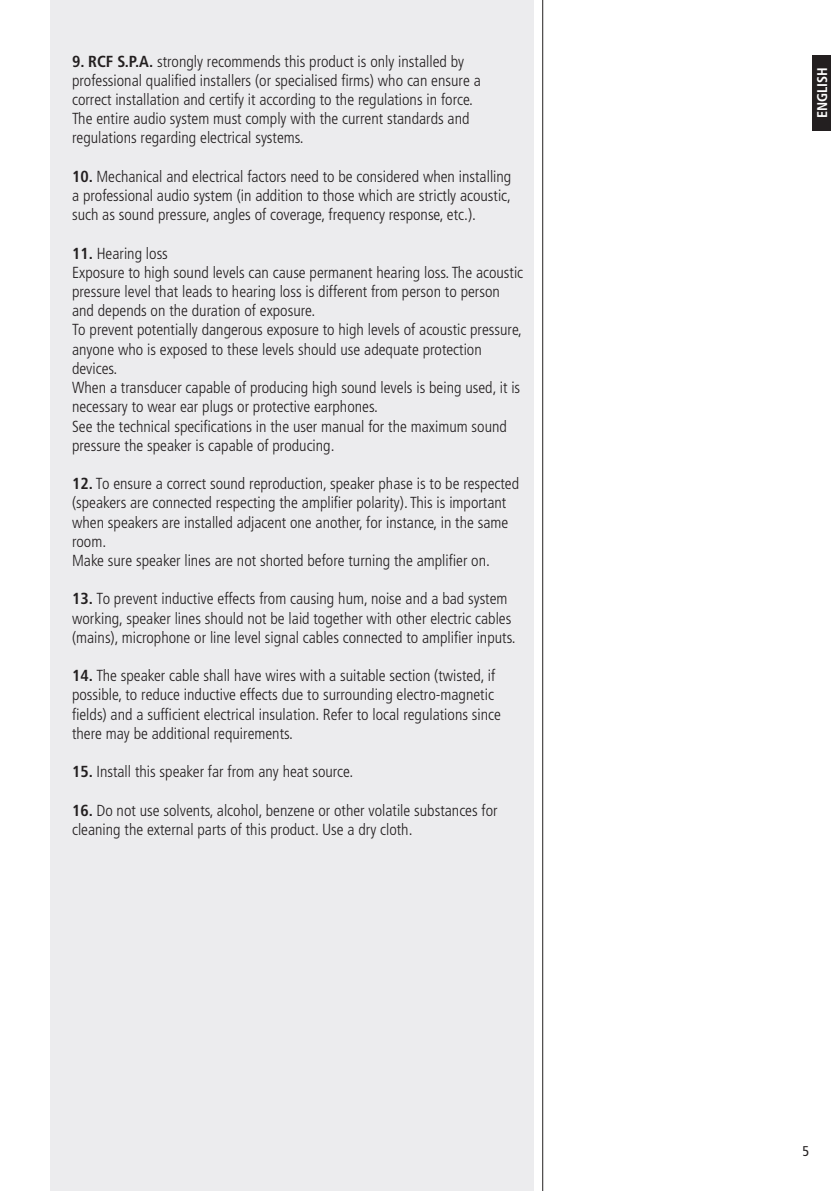
<style>
.page{position:relative;width:840px;height:1191px;background:#fff}
.page>*{position:absolute;margin:0;border:0;box-sizing:border-box;transform-origin:0 0}
.t1{font:300 condensed 16px/19.2px "Frutiger LT Std";color:#231f20}
.t2{font:700 condensed 14px "Frutiger LT Std";color:#fff}
.t3{font:condensed 14px "Frutiger LT Std";color:#231f20}
.s1{font-weight:700}
</style>
<div class="page">
<div style="left:51px;top:0;width:482px;height:1191px;background:#ececee"></div>
<hr style="left:542px;top:0;width:1px;height:1191px;background:#231f20">
<div style="left:812px;top:55px;width:18px;height:75px;background:#231f20"></div>
<p class="t1" style="left:72px;top:52px;width:410px"><span class="s1">9. RCF S.P.A.</span> strongly recommends this product is only installed by professional qualified installers (or specialised firms) who can ensure a correct installation and certify it according to the regulations in force.<br>The entire audio system must comply with the current standards and regulations regarding electrical systems.</p>
<p class="t1" style="left:72px;top:167px;width:440px;text-align:justify"><span class="s1">10.</span> Mechanical and electrical factors need to be considered when installing a professional audio system (in addition to those which are strictly acoustic, such as sound pressure, angles of coverage, frequency response, etc.).</p>
<p class="t1" style="left:72px;top:244px;width:452px"><span class="s1">11.</span> Hearing loss<br>Exposure to high sound levels can cause permanent hearing loss. The acoustic pressure level that leads to hearing loss is different from person to person and depends on the duration of exposure.<br>To prevent potentially dangerous exposure to high levels of acoustic pressure, anyone who is exposed to these levels should use adequate protection devices.<br>When a transducer capable of producing high sound levels is being used, it is necessary to wear ear plugs or protective earphones.<br>See the technical specifications in the user manual for the maximum sound pressure the speaker is capable of producing.</p>
<p class="t1" style="left:72px;top:474px;width:448px"><span class="s1">12.</span> To ensure a correct sound reproduction, speaker phase is to be respected (speakers are connected respecting the amplifier polarity). This is important when speakers are installed adjacent one another, for instance, in the same room.<br>Make sure speaker lines are not shorted before turning the amplifier on.</p>
<p class="t1" style="left:72px;top:589px;width:445px"><span class="s1">13.</span> To prevent inductive effects from causing hum, noise and a bad system working, speaker lines should not be laid together with other electric cables (mains), microphone or line level signal cables connected to amplifier inputs.</p>
<p class="t1" style="left:72px;top:666px;width:430px"><span class="s1">14.</span> The speaker cable shall have wires with a suitable section (twisted, if possible, to reduce inductive effects due to surrounding electro-magnetic fields) and a sufficient electrical insulation. Refer to local regulations since there may be additional requirements.</p>
<p class="t1" style="left:72px;top:762px;width:282px"><span class="s1">15.</span> Install this speaker far from any heat source.</p>
<p class="t1" style="left:72px;top:800px;width:427px"><span class="s1">16.</span> Do not use solvents, alcohol, benzene or other volatile substances for cleaning the external parts of this product. Use a dry cloth.</p>
<p class="t2" style="left:813px;top:118px;width:53px;rotate:-90deg">ENGLISH</p>
<p class="t3" style="left:802px;top:1142px;width:8px">5</p>
</div>
